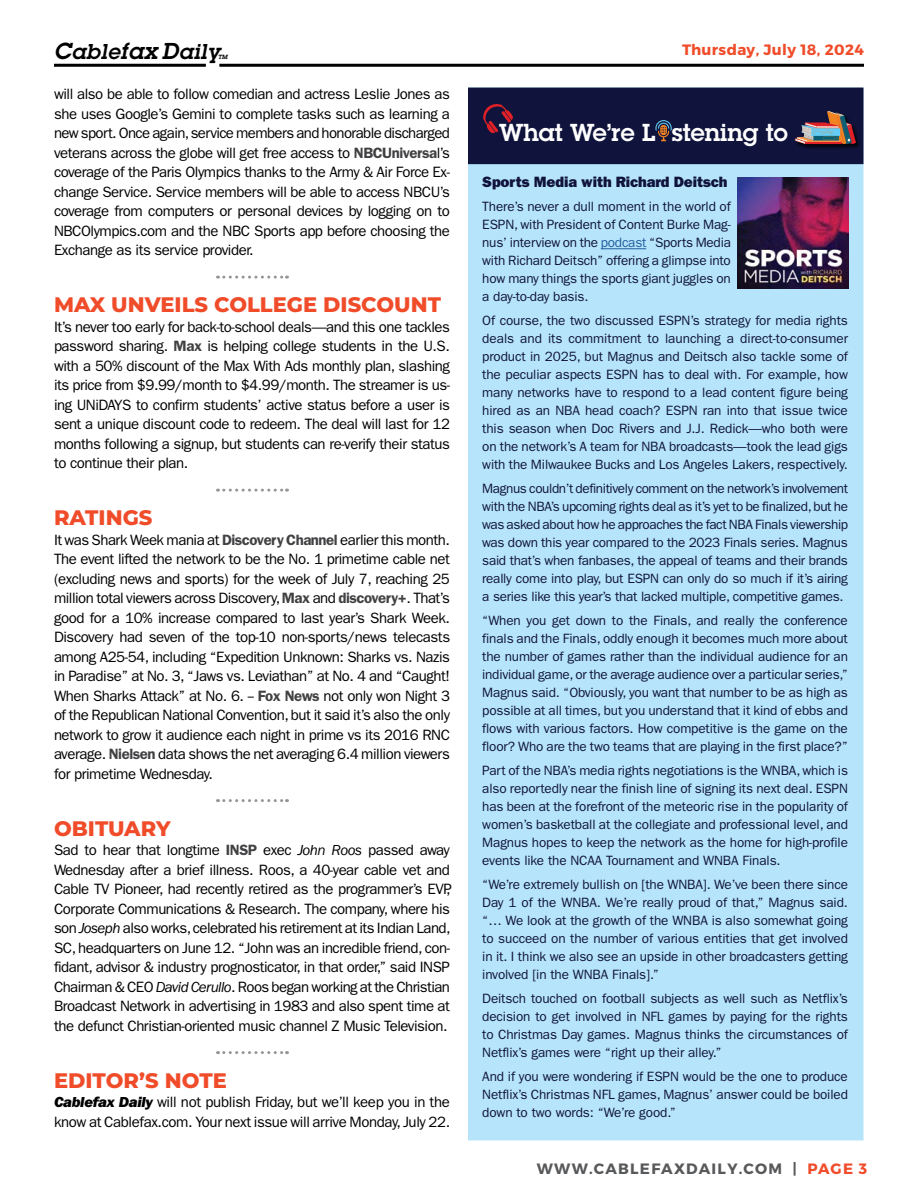
<style>
.page{position:relative;width:918px;height:1188px;background:#fff}
.page>*{position:absolute;margin:0;border:0;box-sizing:border-box;transform-origin:0 0}
.t1{font:600 24px "Lubalin Graph Std";color:#fff}
.t2{font:800 21px "Montserrat";color:#f04c2a}
.t3{font:italic 600 21px "Lubalin Graph Std";letter-spacing:.03em;color:#000}
.t4{font:15px/19.5px "ITC Franklin Gothic Std";letter-spacing:-.03em;color:#000;text-align:justify}
.t5{font:15px "ITC Franklin Gothic Std Hvy";letter-spacing:-.01em;color:#10143c}
.t6{font:700 15px "Montserrat";letter-spacing:.085em;color:#58595b}
.t7{font:700 15px "Montserrat";letter-spacing:.025em;color:#f04c2a}
.t8{font:13.5px/18px "ITC Franklin Gothic Std";letter-spacing:-.01em;color:#10143c;text-align:justify}
.t9{font:italic 600 6px "Lubalin Graph Std";color:#000}
.s1{font-size:22.5px}
.s2{font-weight:600;color:#414042}
.s3{font-style:italic}
.s4{font-family:"ITC Franklin Gothic Std Hvy It"}
.s5{color:#215e9e}
.s6{color:#f04c2a}
</style>
<div class="page">
<hr style="left:219px;top:64px;width:645px;height:3px;background:#000">
<hr style="left:54px;top:64px;width:152px;height:3px;background:#000">
<div style="left:468px;top:88px;width:395px;height:1052px;background:#b6e4fa"></div>
<hr style="left:601px;top:248px;width:45px;height:1px;background:#215e9e">
<img style="left:738px;top:177px;width:111px;height:111px">
<div style="left:468px;top:88px;width:395px;height:76px;background:#10143c"></div>
<div style="left:795px;top:111px;width:67px;height:39px;background:#000;opacity:.75"></div>
<svg style="left:795px;top:111px;width:61px;height:33px"></svg>
<svg style="left:483px;top:104px;width:30px;height:30px"></svg>
<svg style="left:655px;top:120px;width:17px;height:21px"></svg>
<svg style="left:218px;top:276px;width:69px;height:3px"></svg>
<svg style="left:218px;top:489px;width:69px;height:3px"></svg>
<svg style="left:218px;top:799px;width:69px;height:3px"></svg>
<svg style="left:218px;top:1051px;width:69px;height:3px"></svg>
<h2 class="t3" style="left:54px;top:38px;width:167px"><span class="s1">C</span>able<span class="s1">fax D</span>aily</h2>
<p class="t9" style="left:218px;top:53px;width:11px">TM</p>
<p class="t7" style="left:682px;top:41px;width:183px">Thursday, July 18, 2024</p>
<p class="t4" style="left:54px;top:85px;width:398px">will also be able to follow comedian and actress Leslie Jones as she uses Google’s Gemini to complete tasks such as learning a new sport. Once again, service members and honorable discharged veterans across the globe will get free access to <span class="s2">NBCUniversa</span>l’s coverage of the Paris Olympics thanks to the Army &amp; Air Force Ex&shy;change Service. Service members will be able to access NBCU’s coverage from computers or personal devices by logging on to NBCOlympics.com and the NBC Sports app before choosing the Exchange as its service provider.</p>
<h2 class="t2" style="left:54px;top:290px;width:389px">MAX UNVEILS COLLEGE DISCOUNT</h2>
<p class="t4" style="left:54px;top:317px;width:398px">It’s never too early for back-to-school deals—and this one tackles password sharing. <span class="s2">Max</span> is helping college students in the U.S. with a 50% discount of the Max With Ads monthly plan, slashing its price from $9.99/month to $4.99/month. The streamer is us&shy;ing UNiDAYS to confirm students’ active status before a user is sent a unique discount code to redeem. The deal will last for 12 months following a signup, but students can re-verify their status to continue their plan.</p>
<h2 class="t2" style="left:54px;top:503px;width:100px">RATINGS</h2>
<p class="t4" style="left:54px;top:530px;width:398px">It was Shark Week mania at <span class="s2">Discovery Channel</span> earlier this month.<br>The event lifted the network to be the No. 1 primetime cable net (excluding news and sports) for the week of July 7, reaching 25 million total viewers across Discovery, <span class="s2">Max</span> and <span class="s2">discovery+</span>. That’s good for a 10% increase compared to last year’s Shark Week.<br>Discovery had seven of the top-10 non-sports/news telecasts among A25-54, including “Expedition Unknown: Sharks vs. Nazis in Paradise” at No. 3, “Jaws vs. Leviathan” at No. 4 and “Caught!<br>When Sharks Attack” at No. 6. -- <span class="s2">Fox News</span> not only won Night 3 of the Republican National Convention, but it said it’s also the only network to grow it audience each night in prime vs its 2016 RNC average. <span class="s2">Nielsen</span> data shows the net averaging 6.4 million viewers for primetime Wednesday.</p>
<h2 class="t2" style="left:54px;top:813px;width:118px">OBITUARY</h2>
<p class="t4" style="left:54px;top:841px;width:399px;text-align:left">Sad to hear that longtime <span class="s2">INSP</span> exec <span class="s3">John Roos</span> passed away Wednesday after a brief illness. Roos, a 40-year cable vet and Cable TV Pioneer, had recently retired as the programmer’s EVP, Corporate Communications &amp; Research. The company, where his son <span class="s3">Joseph</span> also works, celebrated his retirement at its Indian Land, SC, headquarters on June 12. “John was an incredible friend, con&shy;fidant, advisor &amp; industry prognosticator, in that order,” said INSP Chairman &amp; CEO <span class="s3">David Cerullo</span>. Roos began working at the Christian Broadcast Network in advertising in 1983 and also spent time at the defunct Christian-oriented music channel Z Music Television.</p>
<h2 class="t2" style="left:54px;top:1065px;width:174px">EDITOR’S NOTE</h2>
<p class="t4" style="left:54px;top:1093px;width:398px"><span class="s4">Cablefax Daily</span> will not publish Friday, but we’ll keep you in the know at Cablefax.com. Your next issue will arrive Monday, July 22.</p>
<h1 class="t1" style="left:499px;top:117px;width:290px">What We’re L stening to</h1>
<p class="t5" style="left:482px;top:173px;width:247px">Sports Media with Richard Deitsch</p>
<p class="t8" style="left:482px;top:198px;width:250px">There’s never a dull moment in the world of ESPN, with President of Content Burke Mag&shy;nus’ interview on the <span class="s5">podcast</span> “Sports Media with Richard Deitsch” offering a glimpse into how many things the sports giant juggles on a day-to-day basis.</p>
<p class="t8" style="left:482px;top:312px;width:367px">Of course, the two discussed ESPN’s strategy for media rights deals and its commitment to launching a direct-to-consumer product in 2025, but Magnus and Deitsch also tackle some of the peculiar aspects ESPN has to deal with. For example, how many networks have to respond to a lead content figure being hired as an NBA head coach? ESPN ran into that issue twice this season when Doc Rivers and J.J. Redick—who both were on the network’s A team for NBA broadcasts—took the lead gigs with the Milwaukee Bucks and Los Angeles Lakers, respectively.</p>
<p class="t8" style="left:482px;top:480px;width:367px">Magnus couldn’t definitively comment on the network’s involvement with the NBA’s upcoming rights deal as it’s yet to be finalized, but he was asked about how he approaches the fact NBA Finals viewership was down this year compared to the 2023 Finals series. Magnus said that’s when fanbases, the appeal of teams and their brands really come into play, but ESPN can only do so much if it’s airing a series like this year’s that lacked multiple, competitive games.</p>
<p class="t8" style="left:482px;top:612px;width:367px">“When you get down to the Finals, and really the conference finals and the Finals, oddly enough it becomes much more about the number of games rather than the individual audience for an individual game, or the average audience over a particular series,” Magnus said. “Obviously, you want that number to be as high as possible at all times, but you understand that it kind of ebbs and flows with various factors. How competitive is the game on the floor? Who are the two teams that are playing in the first place?”</p>
<p class="t8" style="left:482px;top:762px;width:367px">Part of the NBA’s media rights negotiations is the WNBA, which is also reportedly near the finish line of signing its next deal. ESPN has been at the forefront of the meteoric rise in the popularity of women’s basketball at the collegiate and professional level, and Magnus hopes to keep the network as the home for high-profile events like the NCAA Tournament and WNBA Finals.</p>
<p class="t8" style="left:482px;top:876px;width:367px">“We’re extremely bullish on [the WNBA]. We’ve been there since Day 1 of the WNBA. We’re really proud of that,” Magnus said. “… We look at the growth of the WNBA is also somewhat going to succeed on the number of various entities that get involved in it. I think we also see an upside in other broadcasters getting involved [in the WNBA Finals].”</p>
<p class="t8" style="left:482px;top:990px;width:367px">Deitsch touched on football subjects as well such as Netflix’s decision to get involved in NFL games by paying for the rights to Christmas Day games. Magnus thinks the circumstances of Netflix’s games were “right up their alley.”</p>
<p class="t8" style="left:482px;top:1068px;width:367px">And if you were wondering if ESPN would be the one to produce Netflix’s Christmas NFL games, Magnus’ answer could be boiled down to two words: “We’re good.”</p>
<p class="t6" style="left:537px;top:1159px;width:332px">WWW.CABLEFAXDAILY.COM | <span class="s6">PAGE 3</span></p>
</div>
